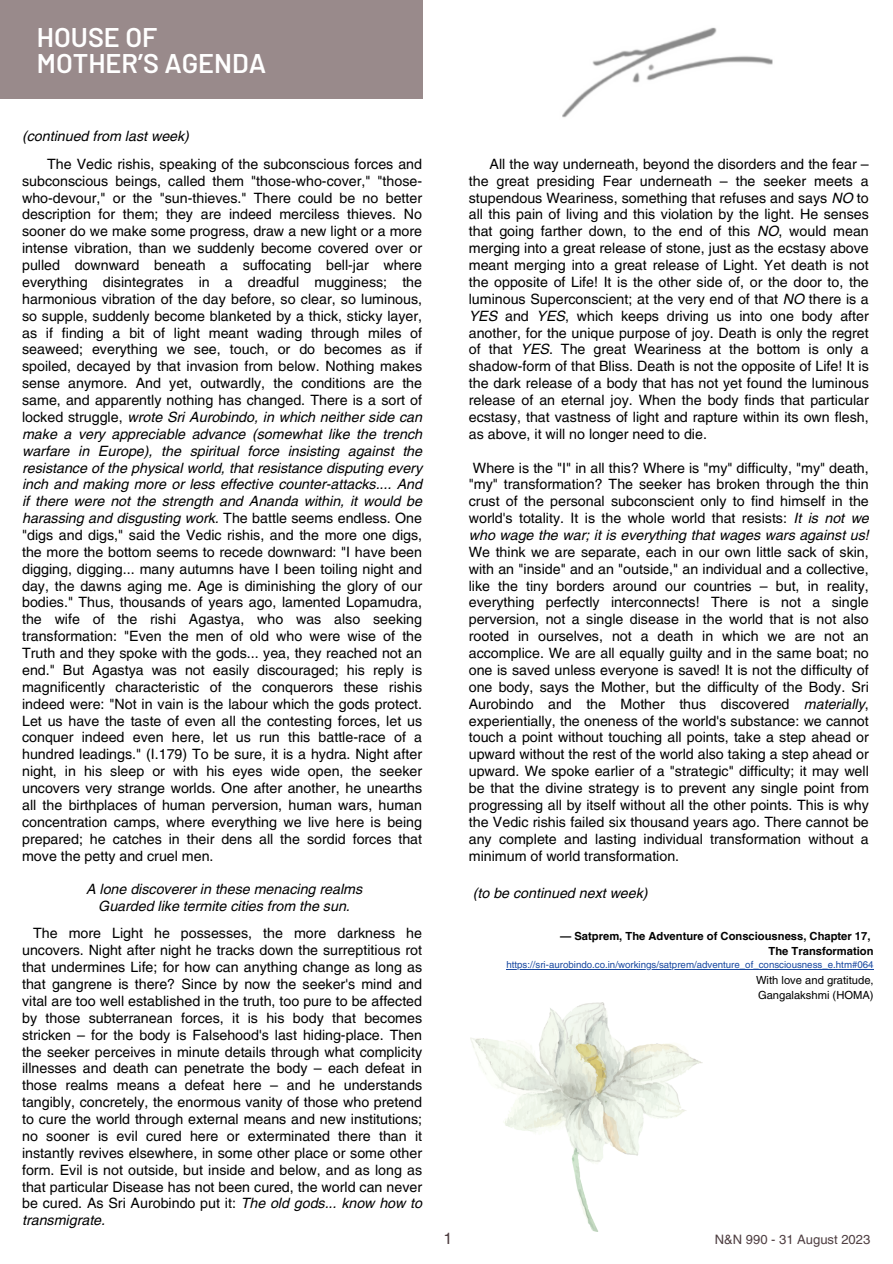
<style>
.page{position:relative;width:893px;height:1264px;background:#fff}
.page>*{position:absolute;margin:0;border:0;box-sizing:border-box;transform-origin:0 0}
.t1{font:600 27px "Barlow";color:#fff}
.t2{font:16.05px "Helvetica LT Pro";color:#4e3e41}
.t3{font:14.25px/16.8px "Helvetica LT Pro";color:#000;text-align:justify}
.t4{font:italic 14.25px "Helvetica LT Pro";color:#000}
.t5{font:13.05px "Helvetica LT Pro";color:#4e3e41}
.t6{font:700 11.25px "Helvetica LT Pro";color:#000}
.t7{font:11.25px "Helvetica LT Pro";color:#000}
.t8{font:9.75px "Helvetica LT Pro";color:#1848a0}
.s1{font-style:italic}
</style>
<div class="page">
<div style="left:0;top:0;width:423px;height:99px;background:#998a8b"></div>
<img style="left:562px;top:27px;width:211px;height:91px">
<hr style="left:506px;top:969px;width:367px;height:1px;background:#1848a0">
<img style="left:470px;top:1002px;width:232px;height:228px">
<p class="t1" style="left:37px;top:20px;width:122px">HOUSE OF</p>
<p class="t1" style="left:37px;top:46px;width:231px">MOTHER’S AGENDA</p>
<p class="t4" style="left:22px;top:130px;width:168px">(continued from last week)</p>
<p class="t3" style="left:22px;top:157px;width:401px;text-indent:25px">The Vedic rishis, speaking of the subconscious forces and subconscious beings, called them "those-who-cover," "those&shy;who-devour," or the "sun-thieves." There could be no better description for them; they are indeed merciless thieves. No sooner do we make some progress, draw a new light or a more intense vibration, than we suddenly become covered over or pulled downward beneath a suffocating bell-jar where everything disintegrates in a dreadful mugginess; the harmonious vibration of the day before, so clear, so luminous, so supple, suddenly become blanketed by a thick, sticky layer, as if finding a bit of light meant wading through miles of seaweed; everything we see, touch, or do becomes as if spoiled, decayed by that invasion from below. Nothing makes sense anymore. And yet, outwardly, the conditions are the same, and apparently nothing has changed. There is a sort of locked struggle, <span class="s1">wrote Sri Aurobindo, in which neither side can make a very appreciable advance (somewhat like the trench warfare in Europe), the spiritual force insisting against the resistance of the physical world, that resistance disputing every inch and making more or less effective counter-attacks.... And if there were not the strength and Ananda within, it would be harassing and disgusting work.</span> The battle seems endless. One "digs and digs," said the Vedic rishis, and the more one digs, the more the bottom seems to recede downward: "I have been digging, digging... many autumns have I been toiling night and day, the dawns aging me. Age is diminishing the glory of our bodies." Thus, thousands of years ago, lamented Lopamudra, the wife of the rishi Agastya, who was also seeking transformation: "Even the men of old who were wise of the Truth and they spoke with the gods... yea, they reached not an end." But Agastya was not easily discouraged; his reply is magnificently characteristic of the conquerors these rishis indeed were: "Not in vain is the labour which the gods protect.<br>Let us have the taste of even all the contesting forces, let us conquer indeed even here, let us run this battle-race of a hundred leadings." (I.179) To be sure, it is a hydra. Night after night, in his sleep or with his eyes wide open, the seeker uncovers very strange worlds. One after another, he unearths all the birthplaces of human perversion, human wars, human concentration camps, where everything we live here is being prepared; he catches in their dens all the sordid forces that move the petty and cruel men.</p>
<p class="t4" style="left:86px;top:884px;width:277px">A lone discoverer in these menacing realms</p>
<p class="t4" style="left:98px;top:900px;width:253px">Guarded like termite cities from the sun.</p>
<p class="t3" style="left:22px;top:926px;width:401px;text-indent:11px">The more Light he possesses, the more darkness he uncovers. Night after night he tracks down the surreptitious rot that undermines Life; for how can anything change as long as that gangrene is there? Since by now the seeker's mind and vital are too well established in the truth, too pure to be affected by those subterranean forces, it is his body that becomes stricken – for the body is Falsehood's last hiding-place. Then the seeker perceives in minute details through what complicity illnesses and death can penetrate the body – each defeat in those realms means a defeat here – and he understands tangibly, concretely, the enormous vanity of those who pretend to cure the world through external means and new institutions; no sooner is evil cured here or exterminated there than it instantly revives elsewhere, in some other place or some other form. Evil is not outside, but inside and below, and as long as that particular Disease has not been cured, the world can never be cured. As Sri Aurobindo put it: <span class="s1">The old gods... know how to transmigrate.</span></p>
<p class="t3" style="left:469px;top:157px;width:401px;text-indent:21px">All the way underneath, beyond the disorders and the fear – the great presiding Fear underneath – the seeker meets a stupendous Weariness, something that refuses and says <span class="s1">NO</span> to all this pain of living and this violation by the light. He senses that going farther down, to the end of this <span class="s1">NO</span>, would mean merging into a great release of stone, just as the ecstasy above meant merging into a great release of Light. Yet death is not the opposite of Life! It is the other side of, or the door to, the luminous Superconscient; at the very end of that <span class="s1">NO</span> there is a <span class="s1">YES</span> and <span class="s1">YES</span>, which keeps driving us into one body after another, for the unique purpose of joy. Death is only the regret of that <span class="s1">YES</span>. The great Weariness at the bottom is only a shadow-form of that Bliss. Death is not the opposite of Life! It is the dark release of a body that has not yet found the luminous release of an eternal joy. When the body finds that particular ecstasy, that vastness of light and rapture within its own flesh, as above, it will no longer need to die.</p>
<p class="t3" style="left:469px;top:460px;width:401px">Where is the "I" in all this? Where is "my" difficulty, "my" death, "my" transformation? The seeker has broken through the thin crust of the personal subconscient only to find himself in the world's totality. It is the whole world that resists: <span class="s1">It is not we who wage the war; it is everything that wages wars against us!<br></span>We think we are separate, each in our own little sack of skin, with an "inside" and an "outside," an individual and a collective, like the tiny borders around our countries – but, in reality, everything perfectly interconnects! There is not a single perversion, not a single disease in the world that is not also rooted in ourselves, not a death in which we are not an accomplice. We are all equally guilty and in the same boat; no one is saved unless everyone is saved! It is not the difficulty of one body, says the Mother, but the difficulty of the Body. Sri Aurobindo and the Mother thus discovered <span class="s1">materially</span>, experientially, the oneness of the world's substance: we cannot touch a point without touching all points, take a step ahead or upward without the rest of the world also taking a step ahead or upward. We spoke earlier of a "strategic" difficulty; it may well be that the divine strategy is to prevent any single point from progressing all by itself without all the other points. This is why the Vedic rishis failed six thousand years ago. There cannot be any complete and lasting individual transformation without a minimum of world transformation.</p>
<p class="t4" style="left:473px;top:887px;width:176px">(to be continued next week)</p>
<p class="t6" style="left:560px;top:931px;width:312px">— Satprem, The Adventure of Consciousness, Chapter 17,</p>
<p class="t6" style="left:768px;top:947px;width:107px">The Transformation</p>
<p class="t8" style="left:506px;top:961px;width:368px">https://sri-aurobindo.co.in/workings/satprem/adventure_of_consciousness_e.htm#064</p>
<p class="t7" style="left:756px;top:975px;width:119px">With love and gratitude,</p>
<p class="t7" style="left:758px;top:990px;width:117px">Gangalakshmi (HOMA)</p>
<p class="t2" style="left:443px;top:1232px;width:10px">1</p>
<p class="t5" style="left:714px;top:1234px;width:157px">N&amp;N 990 - 31 August 2023</p>
</div>
